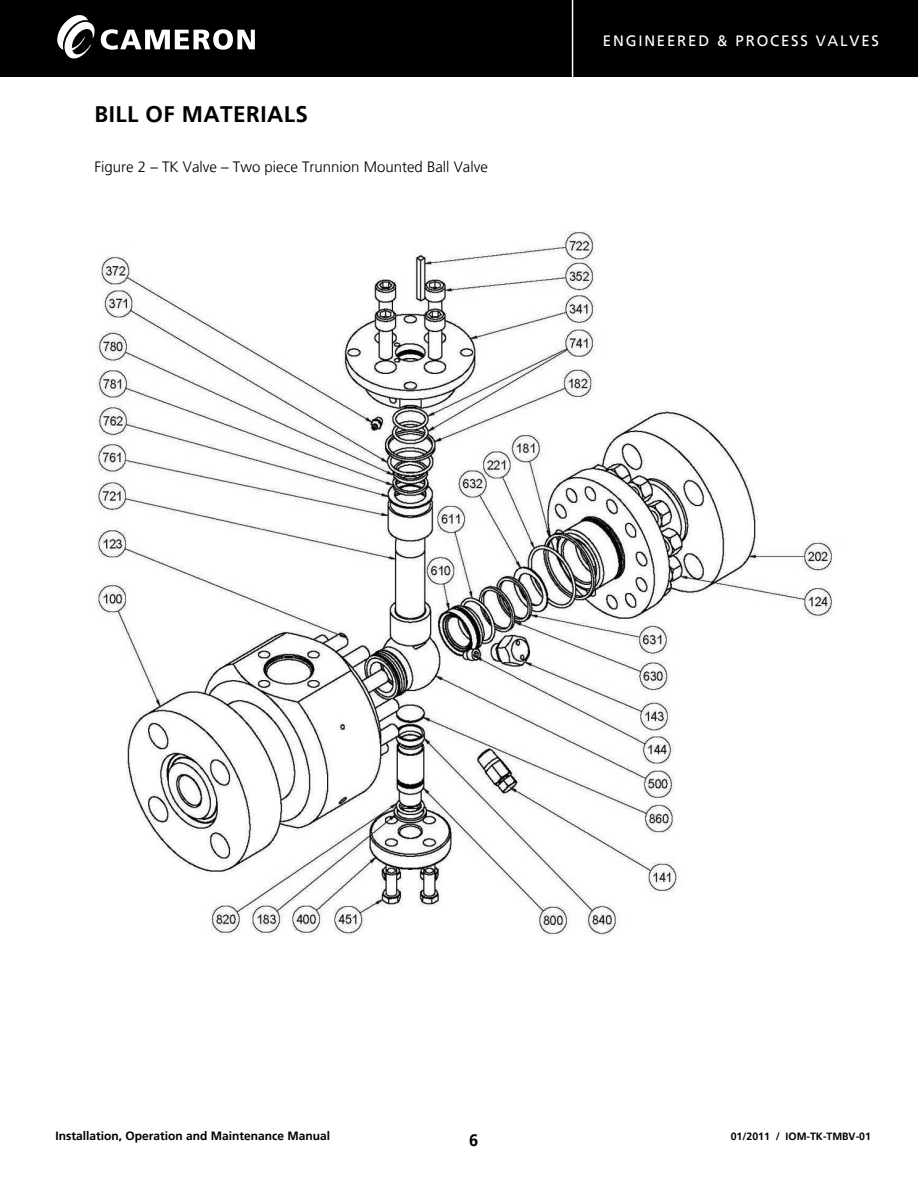
<style>
.page{position:relative;width:918px;height:1188px;background:#fff}
.page>*{position:absolute;margin:0;border:0;box-sizing:border-box;transform-origin:0 0}
.t1{font:700 22.5px "Frutiger";letter-spacing:.02em;color:#000}
.t2{font:700 16.5px "Frutiger";color:#000}
.t3{font:300 15px "Frutiger";color:#000}
.t4{font:15px "Frutiger Roman";letter-spacing:.12em;color:#fff}
.t5{font:700 12px "Frutiger";color:#000}
.t6{font:700 10.5px "Frutiger";color:#000}
</style>
<div class="page">
<div style="left:0;top:0;width:918px;height:77px;background:#000"></div>
<svg style="left:57px;top:15px;width:198px;height:43px"></svg>
<hr style="left:572px;top:0;width:1px;height:79px;background:#fff">
<img style="left:97px;top:231px;width:735px;height:704px">
<h1 class="t1" style="left:94px;top:105px;width:215px">BILL OF MATERIALS</h1>
<p class="t3" style="left:94px;top:160px;width:395px">Figure 2 – TK Valve – Two piece Trunnion Mounted Ball Valve</p>
<p class="t4" style="left:603px;top:34px;width:278px">ENGINEERED &amp; PROCESS VALVES</p>
<p class="t5" style="left:55px;top:1130px;width:276px">Installation, Operation and Maintenance Manual</p>
<p class="t6" style="left:731px;top:1132px;width:142px">01/2011 / IOM-TK-TMBV-01</p>
<p class="t2" style="left:469px;top:1133px;width:11px">6</p>
</div>
